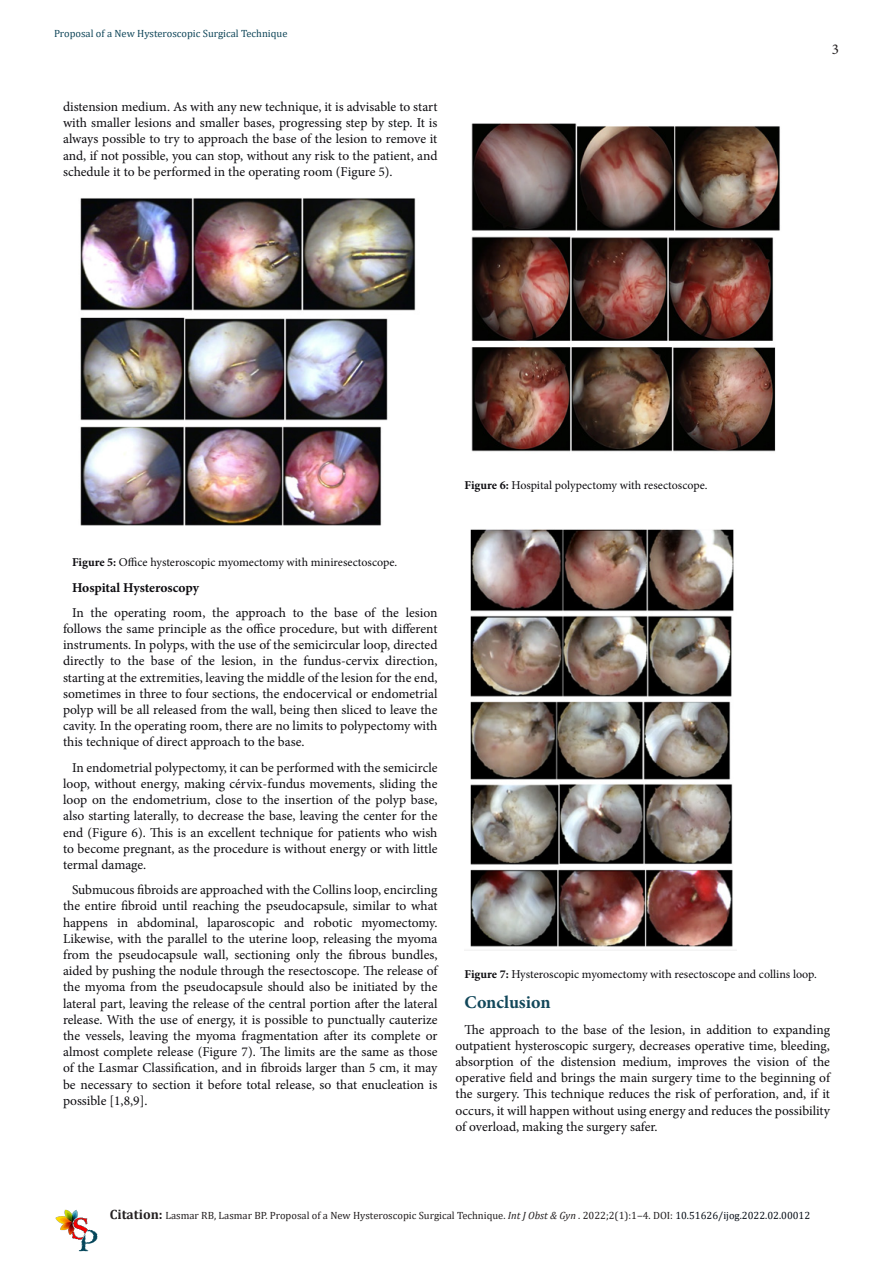
<style>
.page{position:relative;width:893px;height:1263px;background:#fff}
.page>*{position:absolute;margin:0;border:0;box-sizing:border-box;transform-origin:0 0}
.List_Paragraph{font:700 18px "Minion Pro";color:#11475a}
.t1{font:15px "Minion Pro";color:#231f20}
.List_Paragraph-2{font:13.5px/16.2px "Minion Pro";color:#0d0c10;text-align:justify}
.List_Paragraph-3{font:700 13.5px "Minion Pro";letter-spacing:-.005em;color:#0d0c10}
.List_Paragraph-4{font:12px "Minion Pro";color:#0d0c10}
.t2{font:10.5px "Cambria";color:#231f20}
.t3{font:10.5px "Cambria";color:#11475a}
.s1{font-weight:700}
.s2{font-weight:700;font-size:13.5px}
.s3{font-style:italic}
.s4{color:#0a111a}
</style>
<div class="page">
<img style="left:55px;top:1209px;width:43px;height:43px">
<img style="left:80px;top:198px;width:336px;height:328px">
<img style="left:471px;top:123px;width:309px;height:329px">
<img style="left:465px;top:529px;width:271px;height:422px">
<p class="t3" style="left:54px;top:28px;width:235px">Proposal of a New Hysteroscopic Surgical Technique</p>
<p class="List_Paragraph-2" style="left:63px;top:99px;width:376px">distension medium. As with any new technique, it is advisable to start with smaller lesions and smaller bases, progressing step by step. It is always possible to try to approach the base of the lesion to remove it and, if not possible, you can stop, without any risk to the patient, and schedule it to be performed in the operating room (Figure 5).</p>
<p class="t1" style="left:832px;top:39px;width:9px">3</p>
<p class="List_Paragraph-4" style="left:464px;top:477px;width:245px"><span class="s1">Figure 6:</span> Hospital polypectomy with resectoscope.</p>
<p class="List_Paragraph-4" style="left:72px;top:555px;width:327px"><span class="s1">Figure 5:</span> Office hysteroscopic myomectomy with miniresectoscope.</p>
<p class="List_Paragraph-3" style="left:72px;top:578px;width:129px">Hospital Hysteroscopy</p>
<p class="List_Paragraph-2" style="left:63px;top:604px;width:376px;text-indent:9px">In the operating room, the approach to the base of the lesion follows the same principle as the office procedure, but with different instruments. In polyps, with the use of the semicircular loop, directed directly to the base of the lesion, in the fundus-cervix direction, starting at the extremities, leaving the middle of the lesion for the end, sometimes in three to four sections, the endocervical or endometrial polyp will be all released from the wall, being then sliced to leave the cavity. In the operating room, there are no limits to polypectomy with this technique of direct approach to the base.</p>
<p class="List_Paragraph-2" style="left:63px;top:759px;width:376px;text-indent:9px">In endometrial polypectomy, it can be performed with the semicircle loop, without energy, making cérvix-fundus movements, sliding the loop on the endometrium, close to the insertion of the polyp base, also starting laterally, to decrease the base, leaving the center for the end (Figure 6). This is an excellent technique for patients who wish to become pregnant, as the procedure is without energy or with little termal damage.</p>
<p class="List_Paragraph-2" style="left:63px;top:882px;width:376px;text-indent:9px">Submucous fibroids are approached with the Collins loop, encircling the entire fibroid until reaching the pseudocapsule, similar to what happens in abdominal, laparoscopic and robotic myomectomy.<br>Likewise, with the parallel to the uterine loop, releasing the myoma from the pseudocapsule wall, sectioning only the fibrous bundles, aided by pushing the nodule through the resectoscope. The release of the myoma from the pseudocapsule should also be initiated by the lateral part, leaving the release of the central portion after the lateral release. With the use of energy, it is possible to punctually cauterize the vessels, leaving the myoma fragmentation after its complete or almost complete release (Figure 7). The limits are the same as those of the Lasmar Classification, and in fibroids larger than 5 cm, it may be necessary to section it before total release, so that enucleation is possible [1,8,9].</p>
<p class="List_Paragraph-4" style="left:464px;top:966px;width:354px"><span class="s1">Figure 7:</span> Hysteroscopic myomectomy with resectoscope and collins loop.</p>
<p class="List_Paragraph" style="left:464px;top:990px;width:88px">Conclusion</p>
<p class="List_Paragraph-2" style="left:455px;top:1021px;width:376px;text-indent:9px">The approach to the base of the lesion, in addition to expanding outpatient hysteroscopic surgery, decreases operative time, bleeding, absorption of the distension medium, improves the vision of the operative field and brings the main surgery time to the beginning of the surgery. This technique reduces the risk of perforation, and, if it occurs, it will happen without using energy and reduces the possibility of overload, making the surgery safer.</p>
<p class="t2" style="left:110px;top:1210px;width:702px"><span class="s2">Citation:</span> Lasmar RB, Lasmar BP. Proposal of a New Hysteroscopic Surgical Technique. <span class="s3">Int J Obst &amp; Gyn</span> . 2022;2(1):1‒4. DOI: <span class="s4">10.51626/ijog.2022.02.00012</span></p>
</div>
